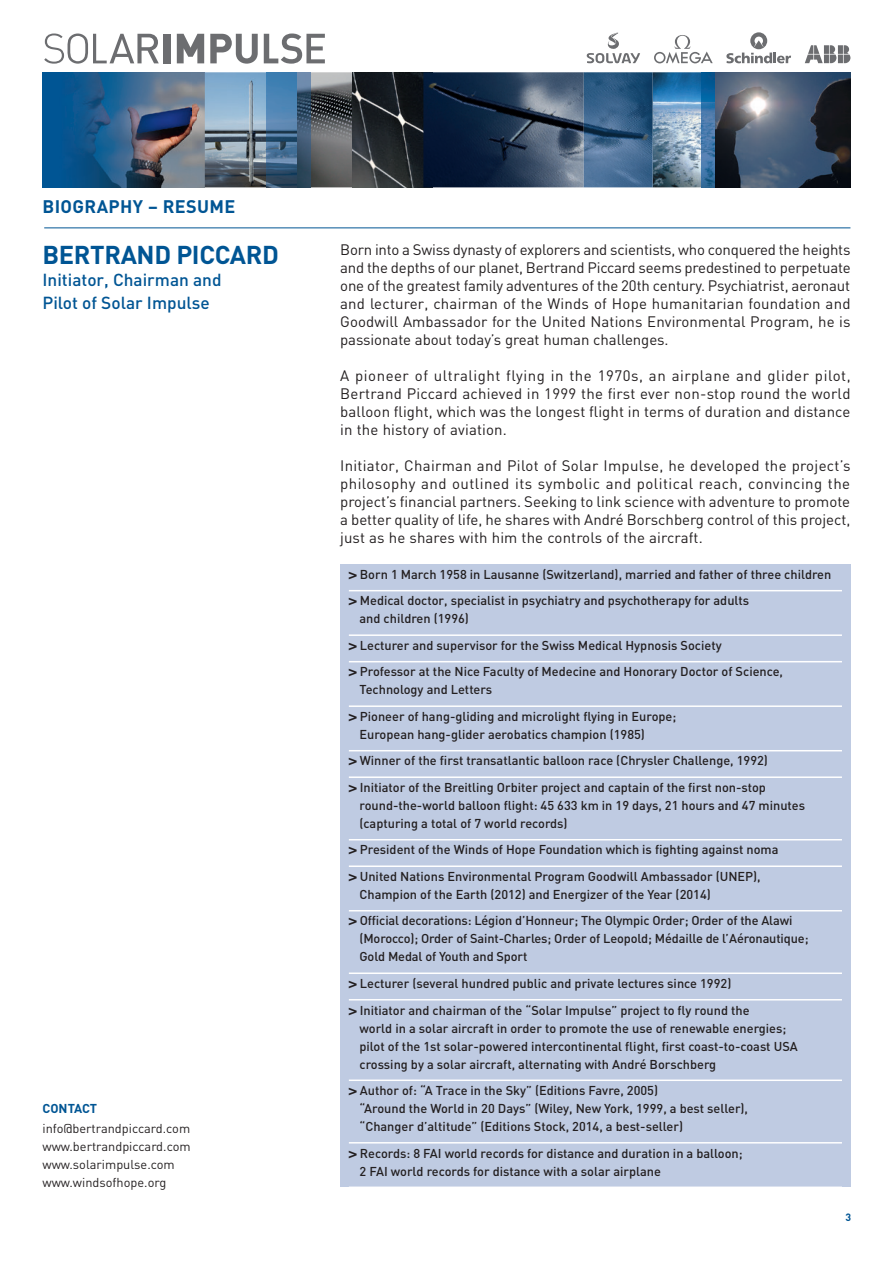
<style>
.page{position:relative;width:893px;height:1263px;background:#fff}
.page>*{position:absolute;margin:0;border:0;box-sizing:border-box;transform-origin:0 0}
.t1{font:700 25.5px "DIN";letter-spacing:-.015em;color:#005594}
.t2{font:700 18px "DIN";letter-spacing:.02em;color:#005594}
.t3{font:500 17.25px/22.5px "DIN";color:#005594}
.t4{font:15px/18px "DIN";letter-spacing:.01em;color:#231f20;text-align:justify}
.t5{font:500 12.75px/26.5px "DIN";color:#231f20}
.t6{font:12.75px/18px "DIN";color:#231f20}
.t7{font:700 12.75px "DIN";letter-spacing:-.005em;color:#005594}
.t8{font:700 10.5px "DIN";color:#005594}
.s1{font-family:"Helvetica";font-weight:700;font-size:13.5px}
</style>
<div class="page">
<svg style="left:264px;top:34px;width:61px;height:30px"></svg>
<svg style="left:210px;top:34px;width:48px;height:30px"></svg>
<svg style="left:177px;top:34px;width:27px;height:29px"></svg>
<div style="left:163px;top:34px;width:8px;height:29px;background:#6c6d70"></div>
<svg style="left:44px;top:34px;width:115px;height:30px"></svg>
<svg style="left:654px;top:35px;width:59px;height:28px"></svg>
<svg style="left:587px;top:32px;width:53px;height:31px"></svg>
<svg style="left:726px;top:32px;width:65px;height:31px"></svg>
<svg style="left:805px;top:45px;width:45px;height:18px"></svg>
<img style="left:311px;top:72px;width:112px;height:115px">
<img style="left:423px;top:72px;width:427px;height:115px">
<img style="left:191px;top:72px;width:120px;height:115px">
<img style="left:702px;top:72px;width:12px;height:115px">
<img style="left:43px;top:72px;width:148px;height:115px">
<img style="left:584px;top:72px;width:69px;height:115px">
<div style="left:340px;top:564px;width:510px;height:622px;background:#bfcbe2"></div>
<hr style="left:349px;top:590px;width:493px;height:1px;background:#fff">
<hr style="left:349px;top:634px;width:493px;height:2px;background:#fff">
<hr style="left:349px;top:661px;width:493px;height:1px;background:#fff">
<hr style="left:349px;top:705px;width:493px;height:2px;background:#fff">
<hr style="left:349px;top:750px;width:493px;height:1px;background:#fff">
<hr style="left:349px;top:776px;width:493px;height:2px;background:#fff">
<hr style="left:349px;top:839px;width:493px;height:1px;background:#fff">
<hr style="left:349px;top:865px;width:493px;height:2px;background:#fff">
<hr style="left:349px;top:910px;width:493px;height:1px;background:#fff">
<hr style="left:349px;top:972px;width:493px;height:2px;background:#fff">
<hr style="left:349px;top:999px;width:493px;height:1px;background:#fff">
<hr style="left:349px;top:1079px;width:493px;height:2px;background:#fff">
<hr style="left:349px;top:1142px;width:493px;height:1px;background:#fff">
<hr style="left:44px;top:227px;width:806px;height:1px;background:#005594">
<h2 class="t2" style="left:43px;top:195px;width:194px">BIOGRAPHY – RESUME</h2>
<h1 class="t1" style="left:43px;top:238px;width:238px">BERTRAND PICCARD</h1>
<h3 class="t3" style="left:43px;top:268px;width:181px">Initiator, Chairman and<br>Pilot of Solar Impulse</h3>
<p class="t7" style="left:43px;top:1100px;width:56px">CONTACT</p>
<p class="t6" style="left:43px;top:1119px;width:150px">info@bertrandpiccard.com www.bertrandpiccard.com www.solarimpulse.com www.windsofhope.org</p>
<p class="t4" style="left:340px;top:240px;width:512px">Born into a Swiss dynasty of explorers and scientists, who conquered the heights and the depths of our planet, Bertrand Piccard seems predestined to perpetuate one of the greatest family adventures of the 20th century. Psychiatrist, aeronaut and lecturer, chairman of the Winds of Hope humanitarian foundation and Goodwill Ambassador for the United Nations Environmental Program, he is passionate about today’s great human challenges.</p>
<p class="t4" style="left:340px;top:366px;width:512px">A pioneer of ultralight flying in the 1970s, an airplane and glider pilot, Bertrand Piccard achieved in 1999 the first ever non-stop round the world balloon flight, which was the longest flight in terms of duration and distance in the history of aviation.</p>
<p class="t4" style="left:340px;top:456px;width:512px">Initiator, Chairman and Pilot of Solar Impulse, he developed the project’s philosophy and outlined its symbolic and political reach, convincing the project’s financial partners. Seeking to link science with adventure to promote a better quality of life, he shares with André Borschberg control of this project, just as he shares with him the controls of the aircraft.</p>
<p class="t5" style="left:349px;top:561px;width:484px"><span class="s1">&gt;</span> Born 1 March 1958 in Lausanne (Switzerland), married and father of three children <span class="s1">&gt;</span> Medical doctor, specialist in psychiatry and psychotherapy for adults</p>
<p class="t5" style="left:349px;top:605px;width:436px;text-indent:11px">and children (1996)<br><span class="s1">&gt;</span> Lecturer and supervisor for the Swiss Medical Hypnosis Society<br><span class="s1">&gt;</span> Professor at the Nice Faculty of Medecine and Honorary Doctor of Science,</p>
<p class="t5" style="left:349px;top:676px;width:329px;text-indent:11px">Technology and Letters<br><span class="s1">&gt;</span> Pioneer of hang-gliding and microlight flying in Europe;</p>
<p class="t5" style="left:349px;top:721px;width:421px;text-indent:11px">European hang-glider aerobatics champion (1985)<br><span class="s1">&gt;</span> Winner of the first transatlantic balloon race (Chrysler Challenge, 1992) <span class="s1">&gt;</span> Initiator of the Breitling Orbiter project and captain of the first non-stop</p>
<p class="t5" style="left:359px;top:796px;width:447px;line-height:18px">round-the-world balloon flight: 45 633 km in 19 days, 21 hours and 47 minutes (capturing a total of 7 world records)</p>
<p class="t5" style="left:349px;top:836px;width:431px"><span class="s1">&gt;</span> President of the Winds of Hope Foundation which is fighting against noma <span class="s1">&gt;</span> United Nations Environmental Program Goodwill Ambassador (UNEP),</p>
<p class="t5" style="left:349px;top:881px;width:445px;text-indent:11px">Champion of the Earth (2012) and Energizer of the Year (2014)<br><span class="s1">&gt;</span> Official decorations: Légion d’Honneur; The Olympic Order; Order of the Alawi</p>
<p class="t5" style="left:359px;top:929px;width:451px;line-height:18px">(Morocco); Order of Saint-Charles; Order of Leopold; Médaille de l’Aéronautique;<br>Gold Medal of Youth and Sport</p>
<p class="t5" style="left:349px;top:970px;width:402px"><span class="s1">&gt;</span> Lecturer (several hundred public and private lectures since 1992)<br><span class="s1">&gt;</span> Initiator and chairman of the “Solar Impulse” project to fly round the</p>
<p class="t5" style="left:359px;top:1018px;width:440px;line-height:18px">world in a solar aircraft in order to promote the use of renewable energies; pilot of the 1st solar-powered intercontinental flight, first coast-to-coast USA crossing by a solar aircraft, alternating with André Borschberg</p>
<p class="t5" style="left:359px;top:1081px;width:390px;line-height:18px;text-indent:-11px"><span class="s1">&gt;</span> Author of: “A Trace in the Sky” (Editions Favre, 2005)<br>“Around the World in 20 Days” (Wiley, New York, 1999, a best seller), “Changer d’altitude” (Editions Stock, 2014, a best-seller)</p>
<p class="t5" style="left:359px;top:1143px;width:385px;line-height:18px;text-indent:-11px"><span class="s1">&gt;</span> Records: 8 FAI world records for distance and duration in a balloon;<br>2 FAI world records for distance with a solar airplane</p>
<p class="t8" style="left:846px;top:1210px;width:7px">3</p>
</div>
